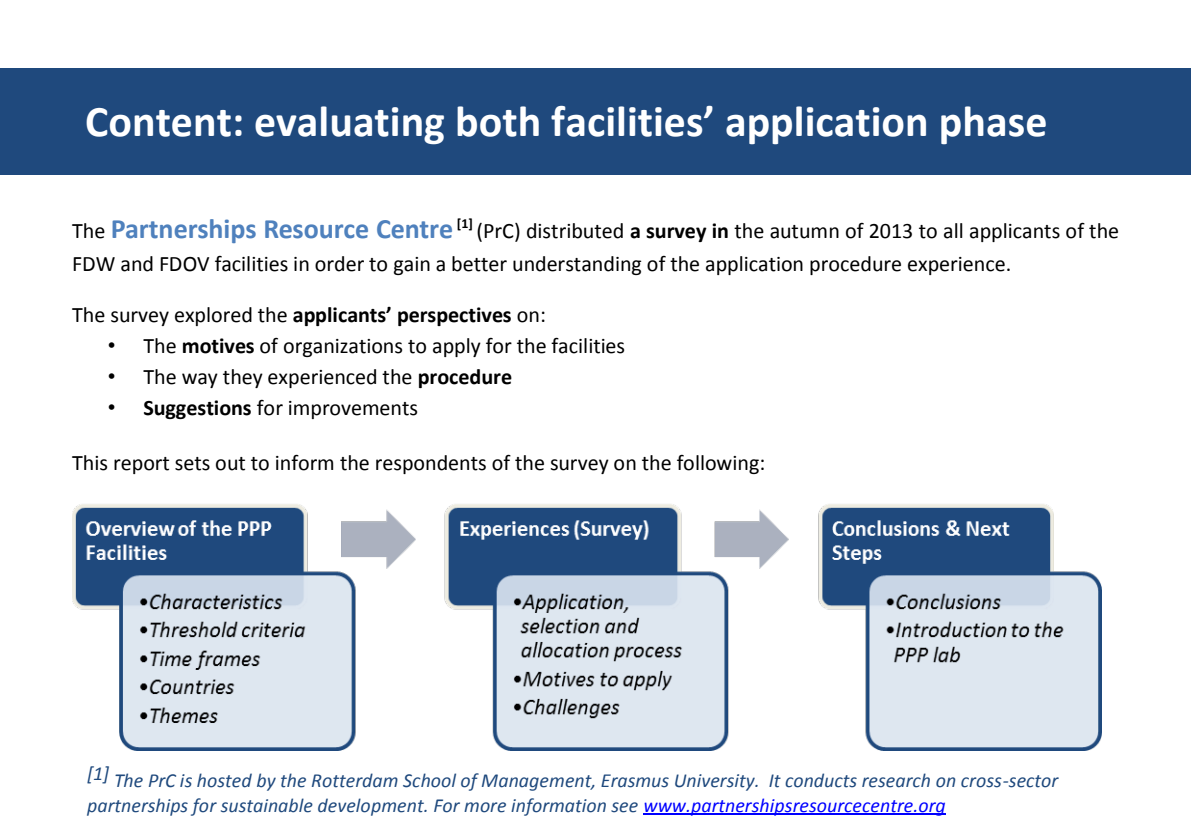
<style>
.page{position:relative;width:1191px;height:840px;background:#fff}
.page>*{position:absolute;margin:0;border:0;box-sizing:border-box;transform-origin:0 0}
.t1{font:700 44px "Calibri";color:#fff}
.t2{font:700 28px "Calibri";letter-spacing:-.005em;color:#4f81bd}
.t3{font:22px/33.4px "Calibri";color:#000}
.t4{font:italic 20px/24.4px "Calibri";letter-spacing:.005em;color:#1f497d}
.s1{font-weight:400;font-size:22px;color:#000}
.s2{font-weight:700}
.s3{font-family:"Arial"}
.s4{color:#00f}
</style>
<div class="page">
<div style="left:0;top:68px;width:1191px;height:107px;background:#1f497d"></div>
<img style="left:72px;top:504px;width:1029px;height:246px">
<hr style="left:643px;top:813px;width:303px;height:1px;background:#00f">
<h1 class="t1" style="left:85px;top:93px;width:963px">Content: evaluating both facilities’ application phase</h1>
<p class="t2" style="left:72px;top:210px;width:402px"><span class="s1">The</span> Partnerships Resource Centre <sup>[1]</sup></p>
<p class="t3" style="left:72px;top:214px;width:1048px;text-indent:404px">(PrC) distributed <span class="s2">a survey in</span> the autumn of 2013 to all applicants of the<br>FDW and FDOV facilities in order to gain a better understanding of the application procedure experience.</p>
<p class="t3" style="left:72px;top:297px;width:475px">The survey explored the <span class="s2">applicants’ perspectives</span> on:</p>
<p class="t3" style="left:108px;top:328px;width:519px"><span class="s3">•</span> The <span class="s2">motives</span> of organizations to apply for the facilities</p>
<p class="t3" style="left:108px;top:359px;width:406px"><span class="s3">•</span> The way they experienced the <span class="s2">procedure</span></p>
<p class="t3" style="left:108px;top:390px;width:312px"><span class="s3">•</span> <span class="s2">Suggestions</span> for improvements</p>
<p class="t3" style="left:72px;top:445px;width:695px">This report sets out to inform the respondents of the survey on the following:</p>
<p class="t4" style="left:87px;top:767px;width:972px">[1] The PrC is hosted by the Rotterdam School of Management, Erasmus University. It conducts research on cross-sector partnerships for sustainable development. For more information see <span class="s4">www.partnershipsresourcecentre.org</span></p>
</div>
